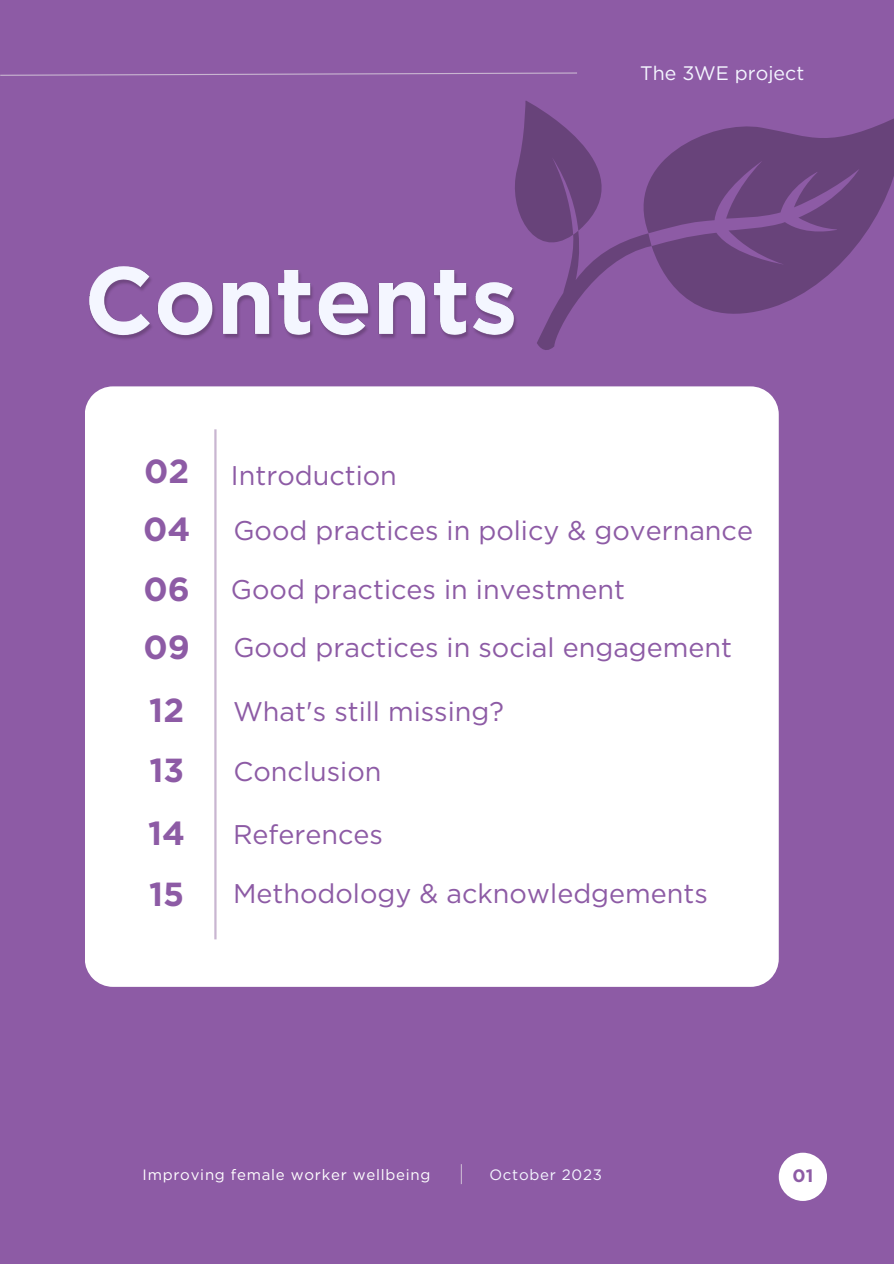
<style>
.page{position:relative;width:894px;height:1264px;background:#fff}
.page>*{position:absolute;margin:0;border:0;box-sizing:border-box;transform-origin:0 0}
.t1{font:700 33.3px "Gotham";color:#8d5ba5}
.t2{font:27px "Gotham";color:#8d5ba5}
.t3{font:19.5px "Gotham";color:#f4f6ff}
.t4{font:700 18px "Gotham";color:#8d5ba5}
.t5{font:15px "Gotham";letter-spacing:.05em;color:#fff}
.t6{font:15px "Gotham";letter-spacing:.05em;color:#f4f6ff}
</style>
<div class="page">
<div style="left:0;top:0;width:893px;height:1263px;background:#8d5ba5"></div>
<div style="left:778px;top:1152px;width:48px;height:48px;background:#fff;border-radius:50%"></div>
<svg style="left:656px;top:119px;width:237px;height:195px;fill:#68437a"></svg>
<svg style="left:515px;top:101px;width:141px;height:249px"></svg>
<div style="left:85px;top:386px;width:693px;height:600px;background:#fff"></div>
<svg style="left:0;top:72px;width:577px;height:4px"></svg>
<hr style="left:214px;top:429px;width:2px;height:510px;background:#c9b6d1">
<img style="left:89px;top:245px;width:430px;height:105px">
<hr style="left:460px;top:1164px;width:2px;height:20px;background:#c9b6d1">
<p class="t3" style="left:640px;top:61px;width:165px">The 3WE project</p>
<p class="t1" style="left:144px;top:451px;width:47px">02</p>
<h2 class="t1" style="left:143px;top:509px;width:49px">04</h2>
<h2 class="t1" style="left:143px;top:568px;width:48px">06</h2>
<h2 class="t1" style="left:143px;top:626px;width:48px">09</h2>
<h2 class="t1" style="left:149px;top:689px;width:36px">12</h2>
<h2 class="t1" style="left:149px;top:749px;width:36px">13</h2>
<h2 class="t1" style="left:148px;top:813px;width:39px">14</h2>
<h2 class="t1" style="left:149px;top:874px;width:37px">15</h2>
<p class="t2" style="left:231px;top:459px;width:167px">Introduction</p>
<h3 class="t2" style="left:233px;top:514px;width:521px">Good practices in policy &amp; governance</h3>
<p class="t2" style="left:231px;top:573px;width:395px">Good practices in investment</p>
<p class="t2" style="left:233px;top:631px;width:500px">Good practices in social engagement</p>
<p class="t2" style="left:233px;top:695px;width:272px">What's still missing?</p>
<p class="t2" style="left:233px;top:755px;width:149px">Conclusion</p>
<p class="t2" style="left:233px;top:818px;width:151px">References</p>
<p class="t2" style="left:233px;top:877px;width:476px">Methodology &amp; acknowledgements</p>
<p class="t5" style="left:143px;top:1165px;width:289px">Improving female worker wellbeing</p>
<p class="t6" style="left:489px;top:1165px;width:114px">October 2023</p>
<h2 class="t4" style="left:792px;top:1165px;width:22px">01</h2>
</div>
